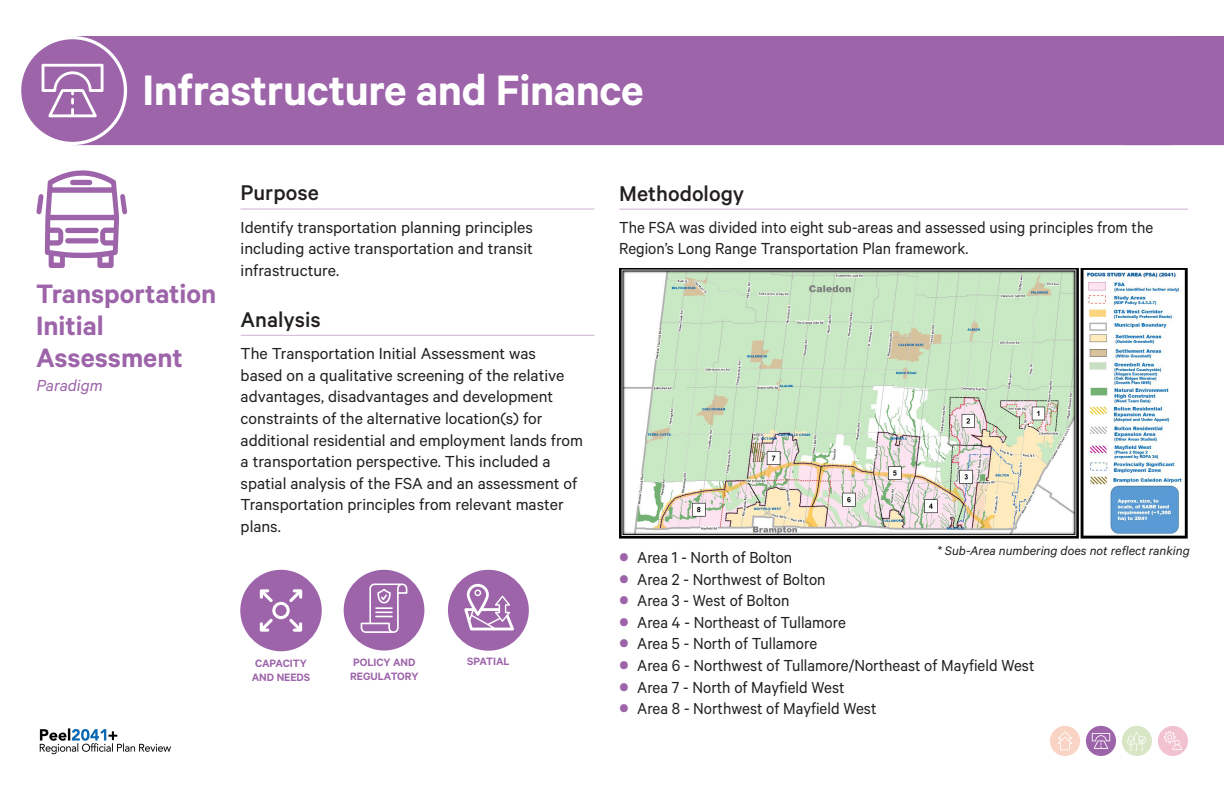
<style>
.page{position:relative;width:1224px;height:792px;background:#fff}
.page>*{position:absolute;margin:0;border:0;box-sizing:border-box;transform-origin:0 0}
.t1{font:600 48px "Calibre";letter-spacing:-.01em;color:#fff}
.t2{font:600 30px/32px "Calibre";color:#9d64aa}
.t3{font:500 24px "Calibre";color:#231f20}
.t4{font:18px/21.6px "Calibre";color:#231f20;text-align:justify}
.t5{font:18px/21.6px "Calibre";color:#231f20;scale:.95 1}
.t6{font:italic 18px "Calibre";color:#9d64aa}
.t7{font:italic 14px "Calibre";color:#231f20}
.t8{font:600 12px/14.4px "Calibre";color:#9d64aa}
.s1{font-size:30px;color:#9d64aa}
</style>
<div class="page">
<img style="left:619px;top:268px;width:569px;height:271px">
<img style="left:39px;top:728px;width:132px;height:27px">
<div style="left:1087px;top:727px;width:28px;height:28px;background:#9d64aa;border-radius:50%"></div>
<div style="left:1086px;top:726px;width:30px;height:30px;border:2px solid #9d64aa;border-radius:50%"></div>
<svg style="left:1092px;top:733px;width:18px;height:16px"></svg>
<div style="left:1123px;top:727px;width:28px;height:28px;background:#d8e6c6;border-radius:50%"></div>
<div style="left:1122px;top:726px;width:30px;height:30px;border:2px solid #7dae41;border-radius:50%"></div>
<svg style="left:1127px;top:732px;width:19px;height:18px"></svg>
<div style="left:1158px;top:726px;width:29px;height:29px;background:#f2c2d0;border-radius:50%"></div>
<div style="left:1158px;top:726px;width:30px;height:30px;border:1px solid #d43363;border-radius:50%"></div>
<svg style="left:1164px;top:731px;width:18px;height:19px"></svg>
<div style="left:1051px;top:727px;width:28px;height:28px;background:#f9d4c4;border-radius:50%"></div>
<div style="left:1050px;top:726px;width:30px;height:30px;border:2px solid #ee723b;border-radius:50%"></div>
<svg style="left:1058px;top:731px;width:14px;height:19px"></svg>
<div style="left:1125px;top:38px;width:97px;height:106px;background:#9d64aa"></div>
<div style="left:1123px;top:36px;width:101px;height:109px;border:3px solid #9d64aa"></div>
<div style="left:73px;top:36px;width:1100px;height:109px;background:#9d64aa"></div>
<div style="left:20px;top:38px;width:105px;height:105px;background:#9d64aa;border-radius:50%"></div>
<div style="left:18px;top:36px;width:109px;height:109px;border:3px solid #fff;border-radius:50%"></div>
<svg style="left:42px;top:64px;width:62px;height:53px"></svg>
<svg style="left:36px;top:170px;width:91px;height:98px"></svg>
<hr style="left:240px;top:209px;width:354px;height:1px;background:#ceb1d4">
<hr style="left:241px;top:335px;width:353px;height:1px;background:#ceb1d4">
<hr style="left:619px;top:209px;width:569px;height:1px;background:#ceb1d4">
<div style="left:344px;top:570px;width:80px;height:81px;background:#9d64aa;border-radius:50%"></div>
<svg style="left:361px;top:584px;width:46px;height:49px"></svg>
<div style="left:448px;top:570px;width:81px;height:81px;background:#9d64aa;border-radius:50%"></div>
<svg style="left:464px;top:583px;width:50px;height:47px"></svg>
<div style="left:240px;top:570px;width:82px;height:81px;background:#9d64aa;border-radius:50%"></div>
<svg style="left:260px;top:589px;width:42px;height:43px"></svg>
<h1 class="t1" style="left:142px;top:61px;width:503px">Infrastructure and Finance</h1>
<p class="t3" style="left:241px;top:179px;width:80px">Purpose</p>
<p class="t3" style="left:619px;top:179px;width:127px">Methodology</p>
<p class="t2" style="left:36px;top:276px;width:182px">Transportation<br>Initial<br>Assessment</p>
<p class="t6" style="left:36px;top:375px;width:68px">Paradigm</p>
<p class="t4" style="left:241px;top:216px;width:294px">Identify transportation planning principles including active transportation and transit infrastructure.</p>
<p class="t3" style="left:241px;top:305px;width:82px">Analysis</p>
<p class="t4" style="left:241px;top:342px;width:344px;text-align:left">The Transportation Initial Assessment was<br>based on a qualitative screening of the relative advantages, disadvantages and development constraints of the alternative location(s) for additional residential and employment lands from a transportation perspective. This included a spatial analysis of the FSA and an assessment of Transportation principles from relevant master plans.</p>
<p class="t8" style="left:255px;top:655px;width:53px">CAPACITY</p>
<p class="t8" style="left:467px;top:654px;width:44px">SPATIAL</p>
<p class="t8" style="left:252px;top:670px;width:60px">AND NEEDS</p>
<p class="t8" style="left:350px;top:655px;width:70px">POLICY AND<br>REGULATORY</p>
<p class="t5" style="left:619px;top:216px;width:564px">The FSA was divided into eight sub-areas and assessed using principles from the<br>Region’s Long Range Transportation Plan framework.</p>
<p class="t7" style="left:937px;top:542px;width:254px">* Sub-Area numbering does not reflect ranking</p>
<p class="t5" style="left:619px;top:546px;width:184px"><span class="s1">•</span> Area 1 - North of Bolton</p>
<p class="t5" style="left:619px;top:568px;width:219px"><span class="s1">•</span> Area 2 - Northwest of Bolton</p>
<p class="t5" style="left:619px;top:589px;width:181px"><span class="s1">•</span> Area 3 - West of Bolton</p>
<p class="t5" style="left:619px;top:611px;width:240px"><span class="s1">•</span> Area 4 - Northeast of Tullamore</p>
<p class="t5" style="left:619px;top:632px;width:210px"><span class="s1">•</span> Area 5 - North of Tullamore</p>
<p class="t5" style="left:619px;top:654px;width:439px"><span class="s1">•</span> Area 6 - Northwest of Tullamore/Northeast of Mayfield West</p>
<p class="t5" style="left:619px;top:676px;width:239px"><span class="s1">•</span> Area 7 - North of Mayfield West</p>
<p class="t5" style="left:619px;top:697px;width:272px"><span class="s1">•</span> Area 8 - Northwest of Mayfield West</p>
</div>
